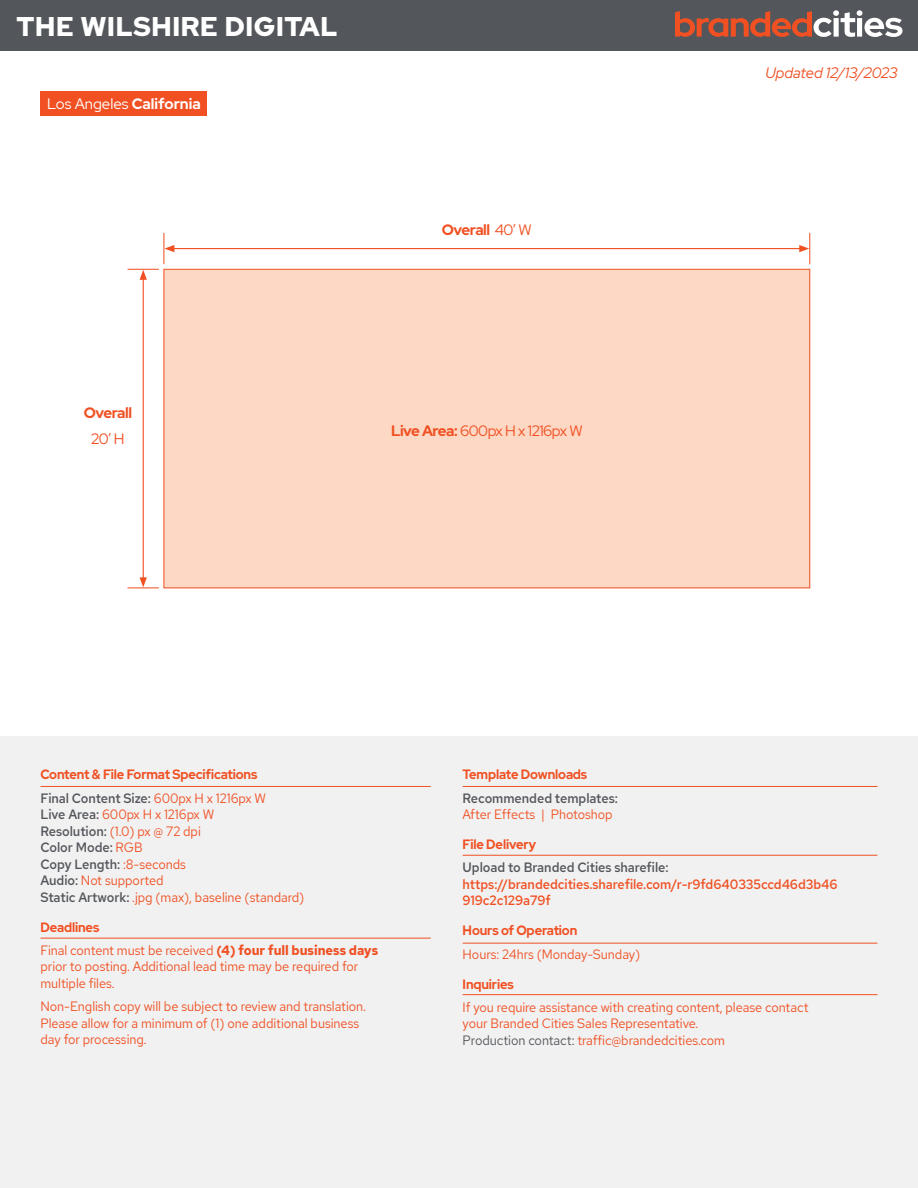
<style>
.page{position:relative;width:918px;height:1188px;background:#fff}
.page>*{position:absolute;margin:0;border:0;box-sizing:border-box;transform-origin:0 0}
.Header_SignName{font:900 27px "Red Hat Display";letter-spacing:.025em;color:#fff}
.t1{font:15px "Red Hat Display";letter-spacing:-.03em;color:#f05022}
.t2{font:15px "Red Hat Display";color:#fff}
.t3{font:700 15px "Red Hat Display";letter-spacing:-.03em;color:#f05022}
.t4{font:italic 15px "Red Hat Display";color:#f05022}
.t5{font:13.5px/16.5px "Red Hat Text";letter-spacing:-.005em;color:#f05022;scale:.95 1}
.t6{font:500 13.5px/16.5px "Red Hat Text";letter-spacing:-.005em;color:#f05022;scale:.95 1}
.t7{font:700 13.5px "Red Hat Display";letter-spacing:-.01em;color:#f05022;scale:.95 1}
.t8{font:500 13.5px "Red Hat Text";letter-spacing:-.005em;color:#53565a;scale:.95 1}
.s1{font-weight:700}
.s2{font-weight:400}
.s3{font-weight:400;color:#f05022}
.s4{font-weight:500;color:#53565a}
.s5{color:#53565a}
</style>
<div class="page">
<div style="left:0;top:0;width:918px;height:51px;background:#53565a"></div>
<svg style="left:675px;top:10px;width:228px;height:27px"></svg>
<div style="left:0;top:736px;width:918px;height:452px;background:#f1f1f2"></div>
<hr style="left:40px;top:786px;width:391px;height:1px;background:#f05022">
<hr style="left:40px;top:938px;width:391px;height:1px;background:#f05022">
<hr style="left:463px;top:786px;width:415px;height:1px;background:#f05022">
<hr style="left:463px;top:855px;width:415px;height:1px;background:#f05022">
<hr style="left:463px;top:994px;width:415px;height:1px;background:#f05022">
<hr style="left:463px;top:943px;width:415px;height:1px;background:#f05022">
<div style="left:163px;top:269px;width:647px;height:319px;background:#fdd8c4;border:1px solid #f05022"></div>
<hr style="left:143px;top:277px;width:1px;height:303px;background:#f05022">
<svg style="left:140px;top:577px;width:7px;height:10px"></svg>
<svg style="left:140px;top:270px;width:7px;height:10px"></svg>
<hr style="left:128px;top:269px;width:31px;height:1px;background:#f05022">
<hr style="left:128px;top:587px;width:31px;height:1px;background:#f05022">
<hr style="left:172px;top:248px;width:630px;height:1px;background:#f05022">
<svg style="left:164px;top:245px;width:10px;height:7px"></svg>
<svg style="left:799px;top:245px;width:10px;height:7px"></svg>
<hr style="left:163px;top:233px;width:1px;height:31px;background:#f05022">
<hr style="left:809px;top:233px;width:1px;height:31px;background:#f05022">
<div style="left:40px;top:91px;width:167px;height:24px;background:#f05022"></div>
<p class="Header_SignName" style="left:16px;top:9px;width:323px">THE WILSHIRE DIGITAL</p>
<p class="t2" style="left:47px;top:94px;width:155px">Los Angeles <span class="s1">California</span></p>
<p class="t3" style="left:442px;top:220px;width:91px">Overall <span class="s2">40’ W</span></p>
<p class="t3" style="left:84px;top:403px;width:50px">Overall</p>
<p class="t1" style="left:91px;top:429px;width:35px">20’ H</p>
<p class="t1" style="left:391px;top:421px;width:193px"><span class="s1">Live Area:</span> 600px H x 1216px W</p>
<p class="t4" style="left:766px;top:63px;width:134px">Updated 12/13/2023</p>
<p class="t7" style="left:40px;top:766px;width:230px">Content &amp; File Format Specifications</p>
<p class="t8" style="left:40px;top:789px;width:239px">Final Content Size: <span class="s3">600px H x 1216px W</span></p>
<p class="t5" style="left:40px;top:806px;width:184px"><span class="s4">Live Area:</span> 600px H x 1216px W</p>
<p class="t5" style="left:40px;top:822px;width:170px"><span class="s4">Resolution:</span> (1.0) px @ 72 dpi</p>
<p class="t8" style="left:40px;top:838px;width:109px">Color Mode: <span class="s3">RGB</span></p>
<p class="t8" style="left:40px;top:855px;width:155px">Copy Length: <span class="s3">:8-seconds</span></p>
<p class="t5" style="left:40px;top:872px;width:131px"><span class="s4">Audio:</span> Not supported</p>
<p class="t5" style="left:40px;top:888px;width:279px"><span class="s4">Static Artwork:</span> .jpg (max), baseline (standard)</p>
<p class="t7" style="left:40px;top:918px;width:63px">Deadlines</p>
<p class="t5" style="left:40px;top:942px;width:357px">Final content must be received <span class="s1">(4) four full business days </span>prior to posting. Additional lead time may be required for multiple files.</p>
<p class="t5" style="left:40px;top:998px;width:344px">Non-English copy will be subject to review and translation.<br>Please allow for a minimum of (1) one additional business day for processing.</p>
<p class="t7" style="left:463px;top:766px;width:133px">Template Downloads</p>
<p class="t8" style="left:463px;top:789px;width:165px">Recommended templates:</p>
<p class="t5" style="left:463px;top:806px;width:159px">After Effects | Photoshop</p>
<p class="t7" style="left:463px;top:836px;width:79px">File Delivery</p>
<p class="t6" style="left:463px;top:859px;width:396px"><span class="s5">Upload to Branded Cities sharefile: </span>https://brandedcities.sharefile.com/r-r9fd640335ccd46d3b46<br>919c2c129a79f</p>
<p class="t7" style="left:463px;top:922px;width:122px">Hours of Operation</p>
<p class="t5" style="left:463px;top:945px;width:189px">Hours: 24hrs (Monday-Sunday)</p>
<p class="t7" style="left:463px;top:975px;width:55px">Inquiries</p>
<p class="t5" style="left:463px;top:999px;width:366px">If you require assistance with creating content, please contact your Branded Cities Sales Representative.</p>
<p class="t5" style="left:463px;top:1032px;width:278px"><span class="s5">Production contact:</span> traffic@brandedcities.com</p>
</div>
